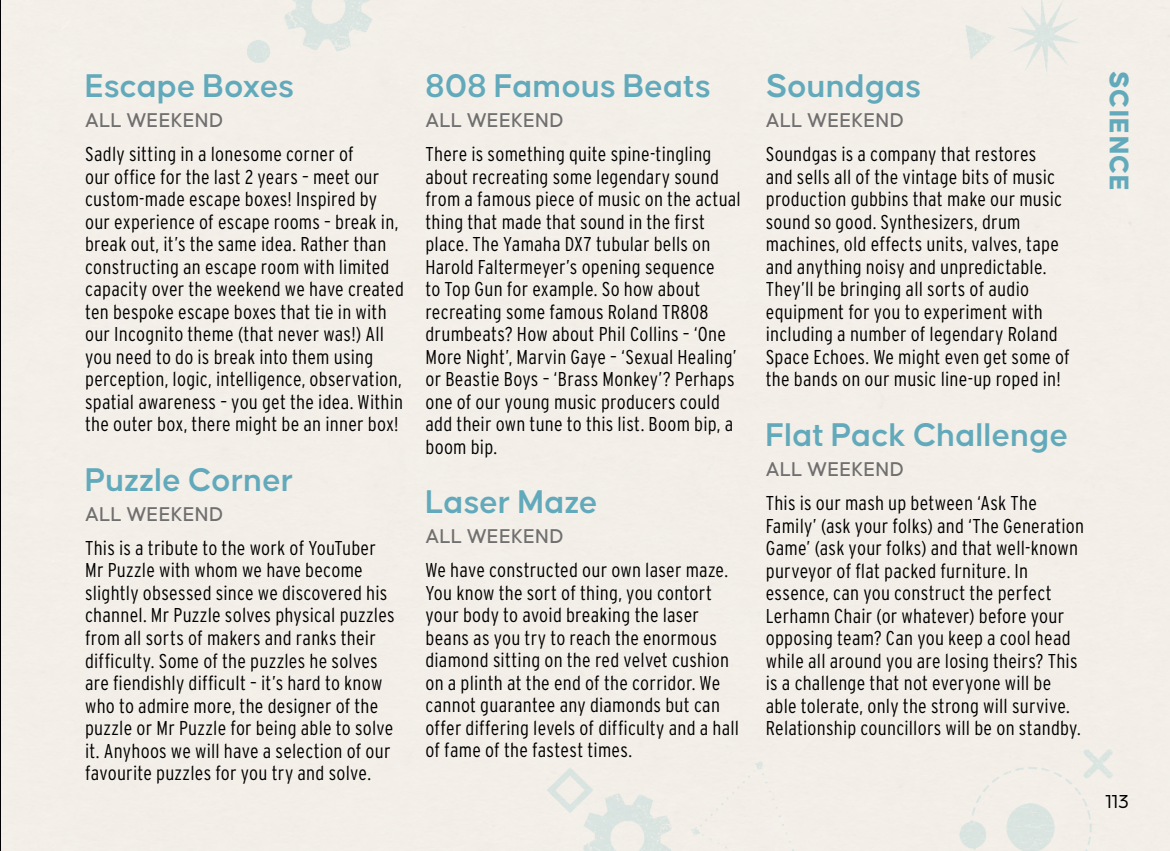
<style>
.page{position:relative;width:1170px;height:851px;background:#fff}
.page>*{position:absolute;margin:0;border:0;box-sizing:border-box;transform-origin:0 0}
.t1{font:600 35px "Causten";letter-spacing:.005em;color:#62aabb}
.t2{font:800 28.75px "Causten";letter-spacing:.04em;color:#62aabb}
.t3{font:500 21.25px "Causten";letter-spacing:.025em;color:#706f6f}
.t4{font:300 condensed 20px/22.5px "Interstate";letter-spacing:.015em;color:#000}
.t5{font:20px "Causten";color:#000}
</style>
<div class="page">
<div style="left:0;top:0;width:1169px;height:850px;background:#f3efe8"></div>
<img style="left:956px;top:757px;width:141px;height:93px">
<img style="left:962px;top:18px;width:35px;height:47px">
<div style="left:687px;top:757px;width:130px;height:93px;background:#f3eee8"></div>
<img style="left:244px;top:38px;width:27px;height:27px">
<img style="left:1080px;top:746px;width:34px;height:34px">
<img style="left:580px;top:789px;width:96px;height:61px">
<img style="left:281px;top:0;width:95px;height:55px">
<img style="left:544px;top:763px;width:51px;height:52px">
<img style="left:1003px;top:0;width:81px;height:81px">
<h1 class="t1" style="left:85px;top:67px;width:211px">Escape Boxes</h1>
<p class="t3" style="left:85px;top:109px;width:140px">ALL WEEKEND</p>
<p class="t4" style="left:85px;top:143px;width:320px">Sadly sitting in a lonesome corner of<br>our office for the last 2 years – meet our custom-made escape boxes! Inspired by our experience of escape rooms – break in, break out, it’s the same idea. Rather than constructing an escape room with limited capacity over the weekend we have created ten bespoke escape boxes that tie in with our Incognito theme (that never was!) All you need to do is break into them using perception, logic, intelligence, observation, spatial awareness – you get the idea. Within the outer box, there might be an inner box!</p>
<h1 class="t1" style="left:85px;top:460px;width:210px">Puzzle Corner</h1>
<p class="t3" style="left:85px;top:502px;width:140px">ALL WEEKEND</p>
<p class="t4" style="left:85px;top:536px;width:311px">This is a tribute to the work of YouTuber Mr Puzzle with whom we have become slightly obsessed since we discovered his channel. Mr Puzzle solves physical puzzles from all sorts of makers and ranks their difficulty. Some of the puzzles he solves are fiendishly difficult – it’s hard to know who to admire more, the designer of the puzzle or Mr Puzzle for being able to solve it. Anyhoos we will have a selection of our favourite puzzles for you try and solve.</p>
<h1 class="t1" style="left:425px;top:67px;width:287px">808 Famous Beats</h1>
<p class="t3" style="left:425px;top:109px;width:140px">ALL WEEKEND</p>
<p class="t4" style="left:425px;top:143px;width:317px">There is something quite spine-tingling about recreating some legendary sound from a famous piece of music on the actual thing that made that sound in the first place. The Yamaha DX7 tubular bells on Harold Faltermeyer’s opening sequence<br>to Top Gun for example. So how about recreating some famous Roland TR808 drumbeats? How about Phil Collins – ‘One More Night’, Marvin Gaye – ‘Sexual Healing’ or Beastie Boys – ‘Brass Monkey’? Perhaps one of our young music producers could add their own tune to this list. Boom bip, a boom bip.</p>
<h1 class="t1" style="left:425px;top:483px;width:174px">Laser Maze</h1>
<p class="t3" style="left:425px;top:525px;width:140px">ALL WEEKEND</p>
<p class="t4" style="left:425px;top:558px;width:315px">We have constructed our own laser maze.<br>You know the sort of thing, you contort your body to avoid breaking the laser beans as you try to reach the enormous diamond sitting on the red velvet cushion on a plinth at the end of the corridor. We cannot guarantee any diamonds but can offer differing levels of difficulty and a hall of fame of the fastest times.</p>
<h1 class="t1" style="left:766px;top:67px;width:157px">Soundgas</h1>
<p class="t3" style="left:765px;top:109px;width:140px">ALL WEEKEND</p>
<p class="t4" style="left:765px;top:143px;width:305px">Soundgas is a company that restores<br>and sells all of the vintage bits of music production gubbins that make our music sound so good. Synthesizers, drum machines, old effects units, valves, tape and anything noisy and unpredictable.<br>They’ll be bringing all sorts of audio equipment for you to experiment with including a number of legendary Roland Space Echoes. We might even get some of the bands on our music line-up roped in!</p>
<h1 class="t1" style="left:765px;top:415px;width:304px">Flat Pack Challenge</h1>
<p class="t3" style="left:765px;top:457px;width:140px">ALL WEEKEND</p>
<p class="t4" style="left:765px;top:491px;width:320px">This is our mash up between ‘Ask The Family’ (ask your folks) and ‘The Generation Game’ (ask your folks) and that well-known purveyor of flat packed furniture. In essence, can you construct the perfect Lerhamn Chair (or whatever) before your opposing team? Can you keep a cool head while all around you are losing theirs? This is a challenge that not everyone will be able tolerate, only the strong will survive.<br>Relationship councillors will be on standby.</p>
<h2 class="t2" style="left:1135px;top:71px;width:122px;rotate:90deg">SCIENCE</h2>
<p class="t5" style="left:1105px;top:791px;width:25px">113</p>
</div>
